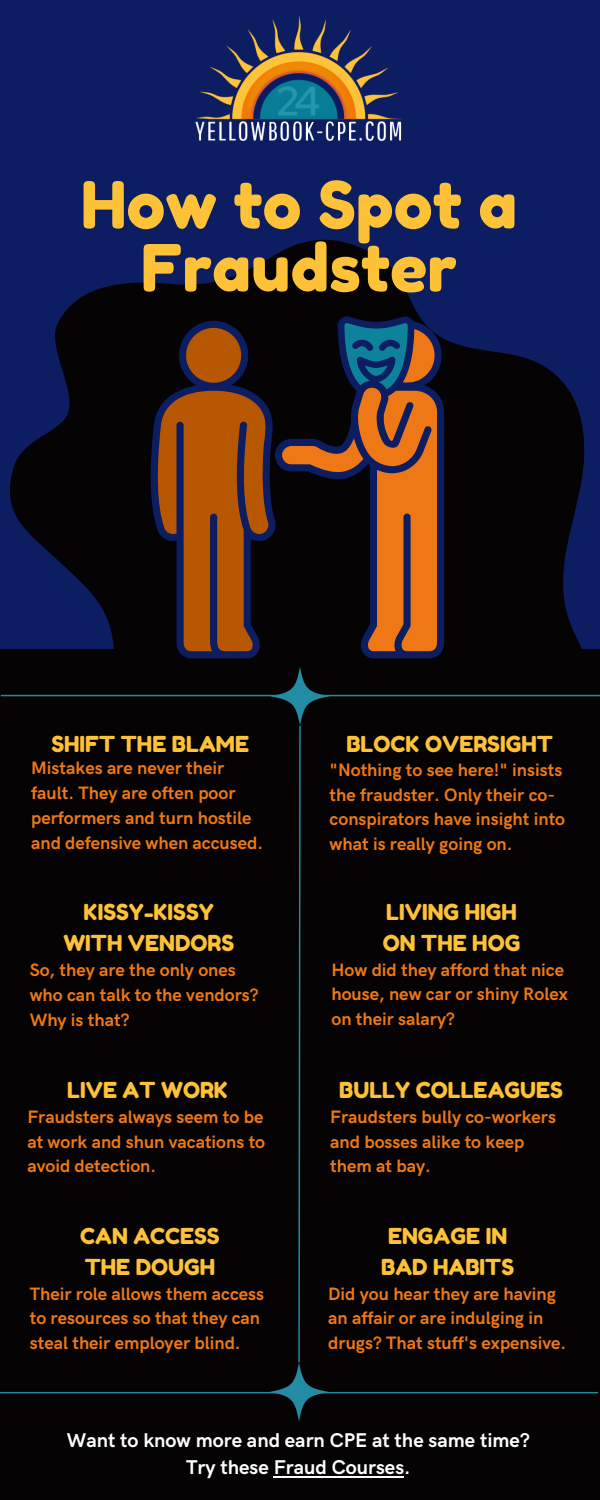
<style>
.page{position:relative;width:600px;height:1500px;background:#0c1d62}
.page>*{position:absolute;margin:0;border:0;box-sizing:border-box;transform-origin:0 0}
.t1{font:65px/63px "Fredoka One";color:#fec239;text-align:center}
.t2{font:22px "Fredoka One";color:#fec239}
.t3{font:700 20px "HK Grotesk";color:#fff}
.t4{font:700 18px/24.8px "HK Grotesk";color:#ee7815}
</style>
<div class="page">
<svg style="left:10px;top:239px;width:575px;height:410px;fill:#050303"></svg>
<div style="left:0;top:649px;width:600px;height:851px;background:#050303"></div>
<svg style="left:298px;top:726px;width:3px;height:636px"></svg>
<hr style="left:0;top:1392px;width:598px;height:1px;background:#238ba3">
<hr style="left:1px;top:695px;width:599px;height:1px;background:#238ba3">
<svg style="left:270px;top:667px;width:60px;height:59px"></svg>
<svg style="left:269px;top:1362px;width:60px;height:59px"></svg>
<svg style="left:274px;top:316px;width:170px;height:342px"></svg>
<svg style="left:149px;top:318px;width:129px;height:340px"></svg>
<img style="left:196px;top:17px;width:206px;height:124px">
<hr style="left:274px;top:1476px;width:130px;height:1px;background:#fff">
<p class="t1" style="left:81px;top:173px;width:438px">How to Spot a<br>Fraudster</p>
<p class="t2" style="left:51px;top:731px;width:199px">SHIFT THE BLAME</p>
<p class="t4" style="left:31px;top:756px;width:233px">Mistakes are never their fault. They are often poor performers and turn hostile and defensive when accused.</p>
<p class="t2" style="left:84px;top:899px;width:132px">KISSY-KISSY</p>
<p class="t2" style="left:63px;top:930px;width:172px">WITH VENDORS</p>
<p class="t4" style="left:30px;top:958px;width:230px">So, they are the only ones who can talk to the vendors?<br>Why is that?</p>
<p class="t2" style="left:67px;top:1076px;width:162px">LIVE AT WORK</p>
<p class="t4" style="left:27px;top:1105px;width:239px;text-align:justify">Fraudsters always seem to be at work and shun vacations to avoid detection.</p>
<p class="t2" style="left:80px;top:1223px;width:141px">CAN ACCESS</p>
<p class="t2" style="left:85px;top:1254px;width:132px">THE DOUGH</p>
<p class="t4" style="left:30px;top:1282px;width:236px">Their role allows them access to resources so that they can steal their employer blind.</p>
<p class="t2" style="left:346px;top:731px;width:208px">BLOCK OVERSIGHT</p>
<p class="t4" style="left:330px;top:758px;width:237px">"Nothing to see here!" insists the fraudster. Only their co&shy;conspirators have insight into what is really going on.</p>
<p class="t2" style="left:386px;top:899px;width:132px">LIVING HIGH</p>
<p class="t2" style="left:383px;top:930px;width:139px">ON THE HOG</p>
<p class="t4" style="left:332px;top:958px;width:238px">How did they afford that nice house, new car or shiny Rolex on their salary?</p>
<p class="t2" style="left:339px;top:1077px;width:225px">BULLY COLLEAGUES</p>
<p class="t4" style="left:330px;top:1105px;width:227px">Fraudsters bully co-workers and bosses alike to keep them at bay.</p>
<p class="t2" style="left:388px;top:1223px;width:121px">ENGAGE IN</p>
<p class="t2" style="left:381px;top:1254px;width:135px">BAD HABITS</p>
<p class="t4" style="left:328px;top:1282px;width:240px">Did you hear they are having an affair or are indulging in drugs? That stuff's expensive.</p>
<p class="t3" style="left:67px;top:1429px;width:464px">Want to know more and earn CPE at the same time?</p>
<p class="t3" style="left:186px;top:1456px;width:226px">Try these Fraud Courses.</p>
</div>
